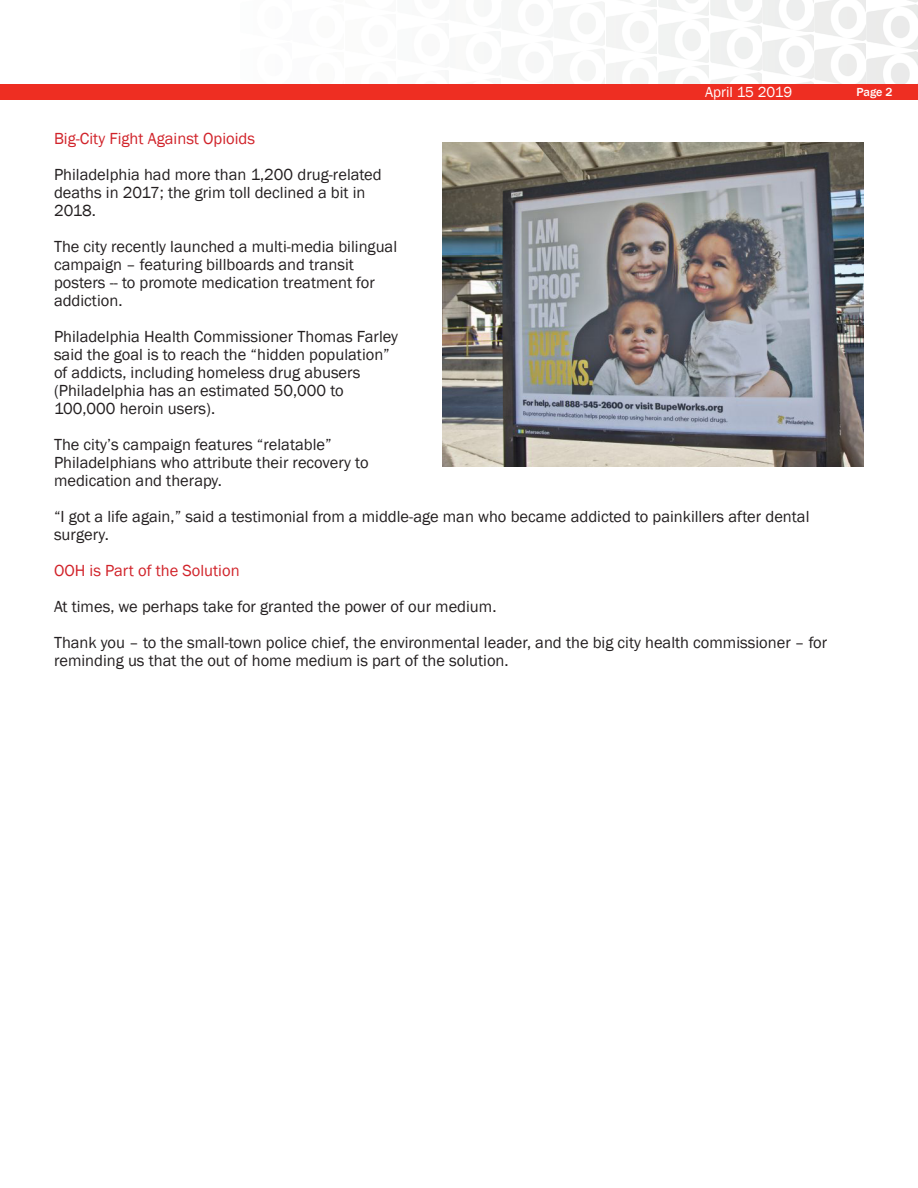
<style>
.page{position:relative;width:918px;height:1188px;background:#fff}
.page>*{position:absolute;margin:0;border:0;box-sizing:border-box;transform-origin:0 0}
.t1{font:16.5px/18px "Franklin Gothic";color:#231f20}
.t2{font:16.5px "Franklin Gothic";color:#d1232a}
.t3{font:15px "Franklin Gothic";color:#fff}
.t4{font:500 12px "Franklin Gothic";color:#fff}
</style>
<div class="page">
<img style="left:815px;top:43px;width:51px;height:41px">
<img style="left:815px;top:0;width:51px;height:40px">
<img style="left:867px;top:5px;width:51px;height:44px">
<img style="left:908px;top:0;width:10px;height:2px">
<img style="left:867px;top:52px;width:51px;height:32px">
<div style="left:0;top:84px;width:918px;height:16px;background:#ee2e22"></div>
<img style="left:442px;top:143px;width:422px;height:324px">
<p class="t3" style="left:705px;top:83px;width:89px">April 15 2019</p>
<p class="t4" style="left:856px;top:84px;width:38px">Page 2</p>
<p class="t2" style="left:54px;top:128px;width:203px">Big-City Fight Against Opioids</p>
<p class="t1" style="left:54px;top:166px;width:329px">Philadelphia had more than 1,200 drug-related deaths in 2017; the grim toll declined a bit in<br>2018.</p>
<p class="t1" style="left:54px;top:238px;width:345px">The city recently launched a multi-media bilingual campaign – featuring billboards and transit posters -- to promote medication treatment for addiction.</p>
<p class="t1" style="left:54px;top:328px;width:346px">Philadelphia Health Commissioner Thomas Farley said the goal is to reach the “hidden population” of addicts, including homeless drug abusers (Philadelphia has an estimated 50,000 to 100,000 heroin users).</p>
<p class="t1" style="left:54px;top:436px;width:316px">The city’s campaign features “relatable”<br>Philadelphians who attribute their recovery to medication and therapy.</p>
<p class="t1" style="left:54px;top:508px;width:757px">“I got a life again,” said a testimonial from a middle-age man who became addicted to painkillers after dental surgery.</p>
<p class="t2" style="left:54px;top:560px;width:187px">OOH is Part of the Solution</p>
<p class="t1" style="left:54px;top:598px;width:444px">At times, we perhaps take for granted the power of our medium.</p>
<p class="t1" style="left:54px;top:634px;width:775px">Thank you – to the small-town police chief, the environmental leader, and the big city health commissioner – for reminding us that the out of home medium is part of the solution.</p>
</div>
